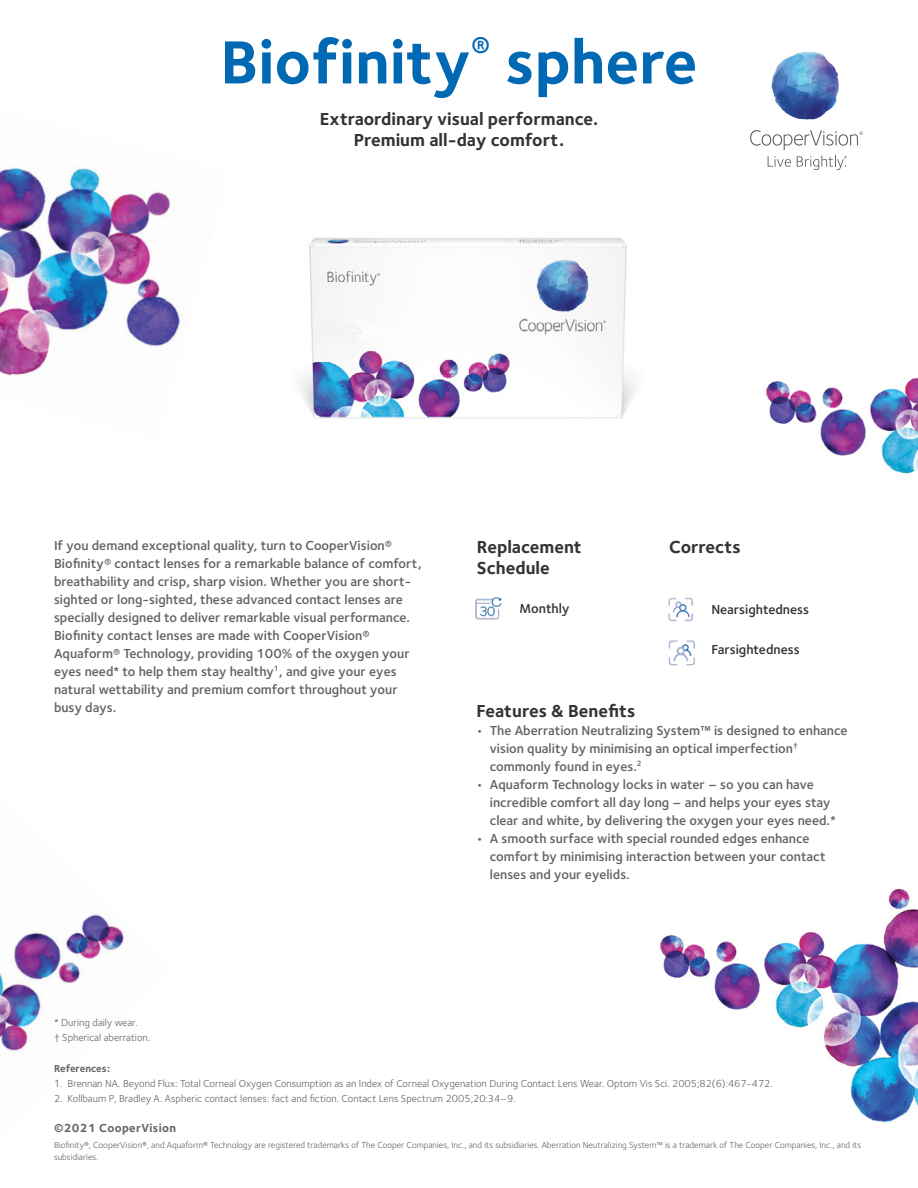
<style>
.page{position:relative;width:918px;height:1188px;background:#fff}
.page>*{position:absolute;margin:0;border:0;box-sizing:border-box;transform-origin:0 0}
.t1{font:700 63px "Foundry Sterling OT3";color:#0168b3}
.Header_B{font:700 18px/21px "Foundry Sterling OT3";color:#323332;text-align:center}
.Header_C{font:700 18px/21px "Foundry Sterling OT3";color:#323332}
.t2{font:600 13.5px/18px "Foundry Sterling OT3";color:#636366}
.icon_labels{font:600 13.5px "Foundry Sterling OT3";color:#323332}
.t3{font:700 12px "Foundry Sterling OT3";letter-spacing:.03em;color:#636366}
.references{font:10.5px "Foundry Sterling OT3";color:#636366}
.references-2{font:700 10.5px "Foundry Sterling OT3";color:#636366}
.trademark_note{font:9px/12px "Foundry Sterling OT3";color:#636366}
</style>
<div class="page">
<img style="left:766px;top:377px;width:152px;height:97px">
<img style="left:660px;top:888px;width:258px;height:235px">
<img style="left:0;top:914px;width:124px;height:137px">
<img style="left:299px;top:237px;width:336px;height:182px">
<img style="left:771px;top:52px;width:68px;height:68px">
<svg style="left:768px;top:156px;width:23px;height:11px"></svg>
<svg style="left:750px;top:130px;width:113px;height:20px"></svg>
<svg style="left:797px;top:156px;width:50px;height:14px"></svg>
<img style="left:0;top:167px;width:181px;height:209px">
<img style="left:475px;top:597px;width:27px;height:23px">
<img style="left:668px;top:597px;width:25px;height:25px">
<img style="left:668px;top:640px;width:27px;height:26px">
<p class="t1" style="left:221px;top:12px;width:478px">Biofinity<sup>®</sup> sphere</p>
<p class="Header_B" style="left:320px;top:107px;width:280px">Extraordinary visual performance.<br>Premium all-day comfort.</p>
<p class="t2" style="left:54px;top:535px;width:369px">If you demand exceptional quality, turn to CooperVision® Biofinity® contact lenses for a remarkable balance of comfort, breathability and crisp, sharp vision. Whether you are short&shy;sighted or long-sighted, these advanced contact lenses are specially designed to deliver remarkable visual performance.<br>Biofinity contact lenses are made with CooperVision® Aquaform® Technology, providing 100% of the oxygen your eyes need* to help them stay healthy<sup>1</sup>, and give your eyes natural wettability and premium comfort throughout your busy days.</p>
<p class="Header_C" style="left:477px;top:535px;width:106px">Replacement<br>Schedule</p>
<p class="Header_C" style="left:669px;top:535px;width:73px">Corrects</p>
<p class="icon_labels" style="left:519px;top:598px;width:51px">Monthly</p>
<p class="icon_labels" style="left:711px;top:599px;width:99px">Nearsightedness</p>
<p class="icon_labels" style="left:711px;top:639px;width:90px">Farsightedness</p>
<p class="Header_C" style="left:476px;top:699px;width:161px">Features &amp; Benefits</p>
<p class="t2" style="left:490px;top:720px;width:359px;text-indent:-14px">• The Aberration Neutralizing System™ is designed to enhance vision quality by minimising an optical imperfection<sup>† </sup>commonly found in eyes.<sup>2</sup></p>
<p class="t2" style="left:490px;top:774px;width:348px;text-indent:-14px">• Aquaform Technology locks in water – so you can have incredible comfort all day long – and helps your eyes stay clear and white, by delivering the oxygen your eyes need.*</p>
<p class="t2" style="left:490px;top:828px;width:337px;text-indent:-14px">• A smooth surface with special rounded edges enhance comfort by minimising interaction between your contact lenses and your eyelids.</p>
<p class="references" style="left:54px;top:1015px;width:85px">* During daily wear.</p>
<p class="references" style="left:54px;top:1030px;width:98px">† Spherical aberration.</p>
<p class="references-2" style="left:54px;top:1060px;width:58px">References:</p>
<p class="references" style="left:54px;top:1076px;width:720px">1. Brennan NA. Beyond Flux: Total Corneal Oxygen Consumption as an Index of Corneal Oxygenation During Contact Lens Wear. Optom Vis Sci. 2005;82(6):467-472.</p>
<p class="references" style="left:54px;top:1091px;width:463px">2. Kollbaum P, Bradley A. Aspheric contact lenses: fact and fiction. Contact Lens Spectrum 2005;20:34–9.</p>
<p class="t3" style="left:54px;top:1119px;width:124px">©2021 CooperVision</p>
<p class="trademark_note" style="left:54px;top:1138px;width:809px">Biofinity®, CooperVision®, and Aquaform® Technology are registered trademarks of The Cooper Companies, Inc., and its subsidiaries. Aberration Neutralizing System™ is a trademark of The Cooper Companies, Inc., and its subsidiaries.</p>
</div>
